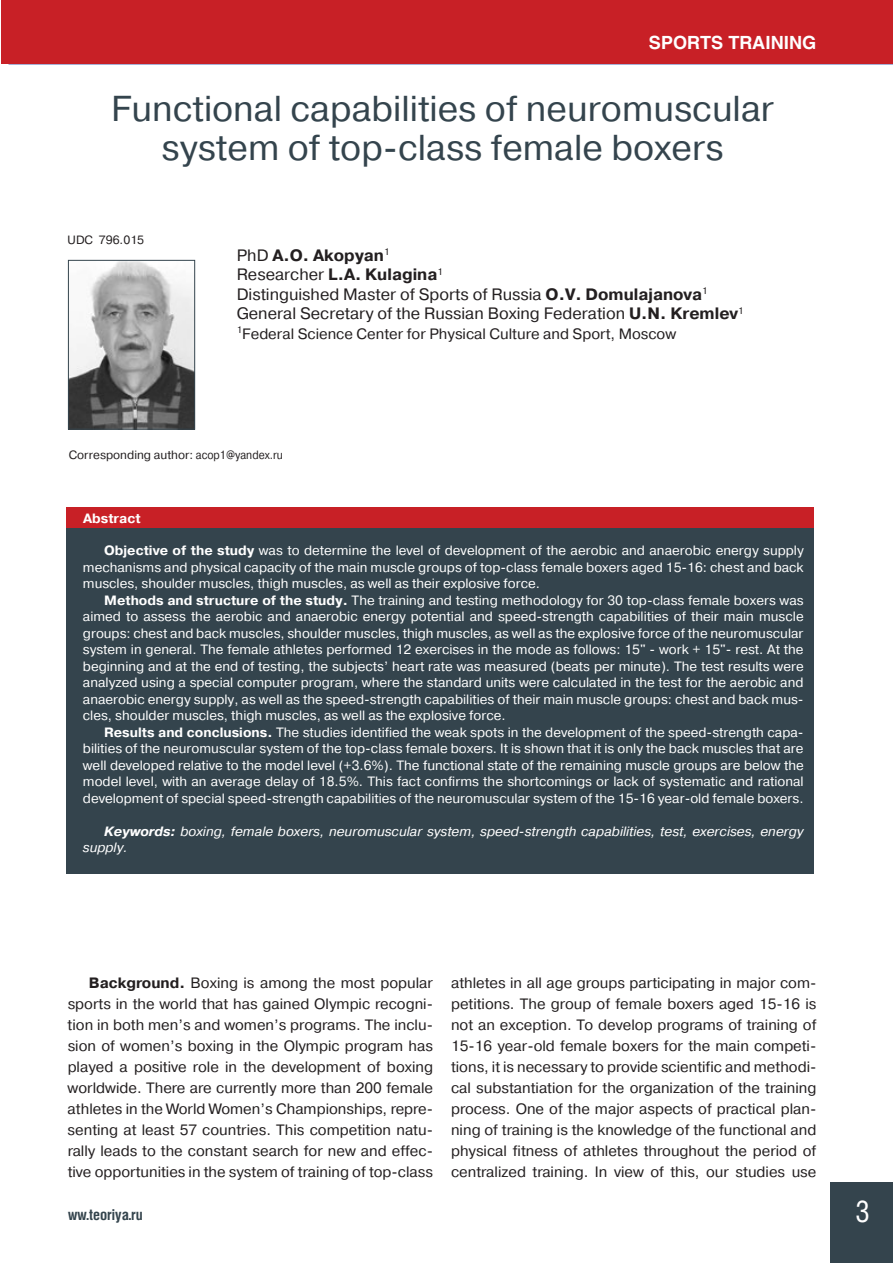
<style>
.page{position:relative;width:893px;height:1263px;background:#fff}
.page>*{position:absolute;margin:0;border:0;box-sizing:border-box;transform-origin:0 0}
.ЗАГОЛОВОК{font:36px "Pragmatica C";color:#34444d}
.t1{font:30px "Helios Cond C";color:#fff}
.t2{font:700 18px "Helios C";color:#fff}
.АВТОР{font:16.5px "Pragmatica C";color:#231f20}
.АВТОР-2{font:700 16.5px "Pragmatica C";color:#231f20}
.Обычный{font:15px/21px "Pragmatica C";color:#231f20;text-align:justify}
.ИНСТИТУТ{font:15px "Pragmatica C";color:#231f20}
.t3{font:700 15px "Helios Cond C";color:#34444d}
.ТЕКСТ{font:13.5px/16.5px "Pragmatica C";color:#fff;text-align:justify}
.ТЕКСТ-2{font:italic 13.5px/16.5px "Pragmatica C";color:#fff}
.t4{font:700 13.5px "Pragmatica C";color:#fff}
.АДРЕС{font:12px "Pragmatica C";color:#231f20}
.s1{font-weight:400}
.s2{font-weight:700}
</style>
<div class="page">
<div style="left:831px;top:1182px;width:62px;height:81px;background:#34444d"></div>
<div style="left:66px;top:507px;width:748px;height:21px;background:#c82026"></div>
<div style="left:66px;top:528px;width:748px;height:346px;background:#34444d"></div>
<hr style="left:9px;top:63px;width:884px;height:2px;background:#5d6cb3">
<div style="left:1px;top:0;width:892px;height:64px;background:#c82026"></div>
<img style="left:70px;top:262px;width:123px;height:165px">
<div style="left:68px;top:260px;width:127px;height:169px;border:1px solid #34444d"></div>
<p class="t2" style="left:649px;top:33px;width:169px">SPORTS TRAINING</p>
<p class="ЗАГОЛОВОК" style="left:111px;top:89px;width:665px">Functional capabilities of neuromuscular</p>
<p class="ЗАГОЛОВОК" style="left:162px;top:128px;width:563px">system of top-class female boxers</p>
<p class="АДРЕС" style="left:68px;top:233px;width:78px">UDC 796.015</p>
<p class="АВТОР-2" style="left:237px;top:246px;width:154px"><span class="s1">PhD</span> A.O. Akopyan<sup>1</sup></p>
<p class="АВТОР-2" style="left:237px;top:265px;width:208px"><span class="s1">Researcher</span> L.A. Kulagina<sup>1</sup></p>
<p class="АВТОР" style="left:237px;top:285px;width:473px">Distinguished Master of Sports of Russia <span class="s2">O.V. Domulajanova</span><sup>1</sup></p>
<p class="АВТОР" style="left:237px;top:304px;width:509px">General Secretary of the Russian Boxing Federation <span class="s2">U.N. Kremlev</span><sup>1</sup></p>
<p class="ИНСТИТУТ" style="left:237px;top:325px;width:441px"><sup>1</sup>Federal Science Center for Physical Culture and Sport, Moscow</p>
<p class="АДРЕС" style="left:69px;top:448px;width:216px">Corresponding author: асор1@yandex.ru</p>
<p class="t4" style="left:83px;top:511px;width:59px">Abstract</p>
<p class="ТЕКСТ" style="left:83px;top:542px;width:722px;text-indent:21px"><span class="s2">Objective of the study</span> was to determine the level of development of the aerobic and anaerobic energy supply mechanisms and physical capacity of the main muscle groups of top-class female boxers aged 15-16: chest and back muscles, shoulder muscles, thigh muscles, as well as their explosive force.</p>
<p class="ТЕКСТ" style="left:83px;top:592px;width:722px;text-indent:21px"><span class="s2">Methods and structure of the study.</span> The training and testing methodology for 30 top-class female boxers was aimed to assess the aerobic and anaerobic energy potential and speed-strength capabilities of their main muscle groups: chest and back muscles, shoulder muscles, thigh muscles, as well as the explosive force of the neuromuscular system in general. The female athletes performed 12 exercises in the mode as follows: 15" - work + 15"- rest. At the beginning and at the end of testing, the subjects’ heart rate was measured (beats per minute). The test results were analyzed using a special computer program, where the standard units were calculated in the test for the aerobic and anaerobic energy supply, as well as the speed-strength capabilities of their main muscle groups: chest and back mus&shy;cles, shoulder muscles, thigh muscles, as well as the explosive force.</p>
<p class="ТЕКСТ" style="left:83px;top:724px;width:722px;text-indent:21px"><span class="s2">Results and conclusions.</span> The studies identified the weak spots in the development of the speed-strength capa&shy;bilities of the neuromuscular system of the top-class female boxers. It is shown that it is only the back muscles that are well developed relative to the model level (+3.6%). The functional state of the remaining muscle groups are below the model level, with an average delay of 18.5%. This fact confirms the shortcomings or lack of systematic and rational development of special speed-strength capabilities of the neuromuscular system of the 15-16 year-old female boxers.</p>
<p class="ТЕКСТ-2" style="left:83px;top:823px;width:722px;text-indent:21px"><span class="s2">Keywords:</span> boxing, female boxers, neuromuscular system, speed-strength capabilities, test, exercises, energy supply.</p>
<p class="Обычный" style="left:68px;top:972px;width:367px;text-indent:21px"><span class="s2">Background.</span> Boxing is among the most popular sports in the world that has gained Olympic recogni&shy;tion in both men’s and women’s programs. The inclu&shy;sion of women’s boxing in the Olympic program has played a positive role in the development of boxing worldwide. There are currently more than 200 female athletes in the World Women’s Championships, repre&shy;senting at least 57 countries. This competition natu&shy;rally leads to the constant search for new and effec&shy;tive opportunities in the system of training of top-class</p>
<p class="Обычный" style="left:451px;top:972px;width:367px">athletes in all age groups participating in major com&shy;petitions. The group of female boxers aged 15-16 is not an exception. To develop programs of training of 15-16 year-old female boxers for the main competi&shy;tions, it is necessary to provide scientific and methodi&shy;cal substantiation for the organization of the training process. One of the major aspects of practical plan&shy;ning of training is the knowledge of the functional and physical fitness of athletes throughout the period of centralized training. In view of this, our studies use</p>
<p class="t3" style="left:68px;top:1205px;width:76px">ww.teoriya.ru</p>
<p class="t1" style="left:856px;top:1194px;width:16px">3</p>
</div>
